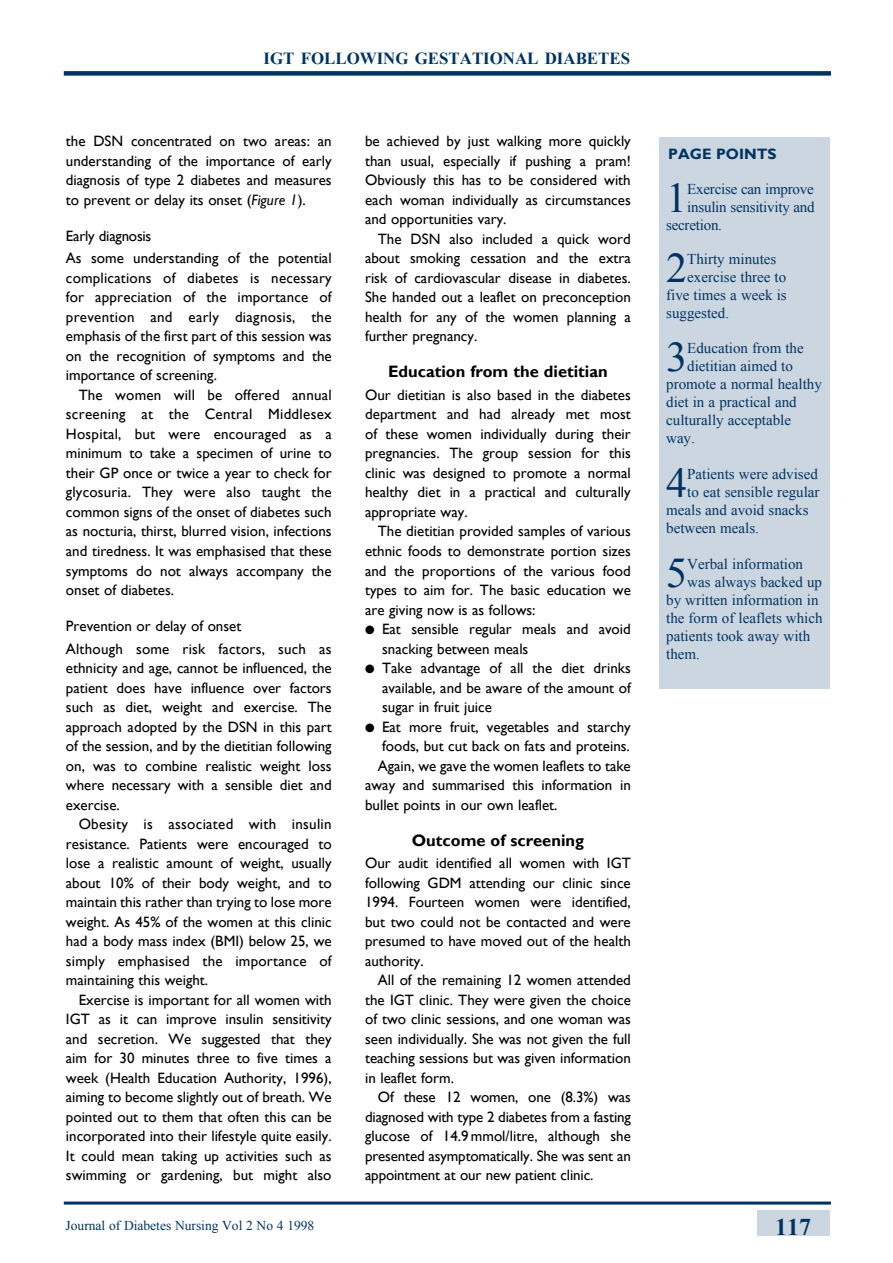
<style>
.page{position:relative;width:893px;height:1263px;background:#fff}
.page>*{position:absolute;margin:0;border:0;box-sizing:border-box;transform-origin:0 0}
.t1{font:42.15px "Times New Roman";color:#003362}
.t2{font:700 24px "Times New Roman";color:#003362}
.t3{font:700 16.8px "Times New Roman";color:#003362}
.t4{font:700 16.5px "Gill Sans";color:#000}
.t5{font:15px/19.5px "Gill Sans";color:#000;text-align:justify}
.t6{font:15px "Times New Roman";color:#003362}
.t7{font:700 15px "Gill Sans";color:#003362}
.t8{font:13.5px "Times New Roman";color:#003362}
.s1{font-style:italic}
</style>
<div class="page">
<div style="left:757px;top:1210px;width:72px;height:26px;background:#ccd6e0"></div>
<hr style="left:64px;top:1201px;width:767px;height:3px;background:#003362">
<div style="left:64px;top:71px;width:767px;height:5px;background:#003362"></div>
<div style="left:660px;top:138px;width:170px;height:551px;background:#ccd6e0"></div>
<p class="t3" style="left:264px;top:47px;width:368px">IGT FOLLOWING GESTATIONAL DIABETES</p>
<p class="t5" style="left:66px;top:131px;width:267px">the DSN concentrated on two areas: an understanding of the importance of early diagnosis of type 2 diabetes and measures to prevent or delay its onset (<span class="s1">Figure 1</span>).</p>
<p class="t5" style="left:66px;top:224px;width:267px;line-height:22.5px">Early diagnosis<br>As some understanding of the potential</p>
<p class="t5" style="left:66px;top:268px;width:267px">complications of diabetes is necessary for appreciation of the importance of prevention and early diagnosis, the emphasis of the first part of this session was on the recognition of symptoms and the importance of screening.</p>
<p class="t5" style="left:66px;top:385px;width:267px;text-indent:13px">The women will be offered annual screening at the Central Middlesex Hospital, but were encouraged as a minimum to take a specimen of urine to their GP once or twice a year to check for glycosuria. They were also taught the common signs of the onset of diabetes such as nocturia, thirst, blurred vision, infections and tiredness. It was emphasised that these symptoms do not always accompany the onset of diabetes.</p>
<p class="t5" style="left:66px;top:614px;width:267px;line-height:22.5px">Prevention or delay of onset<br>Although some risk factors, such as</p>
<p class="t5" style="left:66px;top:658px;width:267px">ethnicity and age, cannot be influenced, the patient does have influence over factors such as diet, weight and exercise. The approach adopted by the DSN in this part of the session, and by the dietitian following on, was to combine realistic weight loss where necessary with a sensible diet and exercise.</p>
<p class="t5" style="left:66px;top:814px;width:267px;text-indent:13px">Obesity is associated with insulin resistance. Patients were encouraged to lose a realistic amount of weight, usually about 10% of their body weight, and to maintain this rather than trying to lose more weight. As 45% of the women at this clinic had a body mass index (BMI) below 25, we simply emphasised the importance of maintaining this weight.</p>
<p class="t5" style="left:66px;top:989px;width:267px;text-indent:13px">Exercise is important for all women with IGT as it can improve insulin sensitivity and secretion. We suggested that they aim for 30 minutes three to five times a week (Health Education Authority, 1996), aiming to become slightly out of breath. We pointed out to them that often this can be incorporated into their lifestyle quite easily.<br>It could mean taking up activities such as swimming or gardening, but might also</p>
<p class="t5" style="left:365px;top:131px;width:267px">be achieved by just walking more quickly than usual, especially if pushing a pram!<br>Obviously this has to be considered with each woman individually as circumstances and opportunities vary.</p>
<p class="t5" style="left:365px;top:229px;width:267px;text-indent:13px">The DSN also included a quick word about smoking cessation and the extra risk of cardiovascular disease in diabetes.<br>She handed out a leaflet on preconception health for any of the women planning a further pregnancy.</p>
<p class="t4" style="left:388px;top:362px;width:221px">Education from the dietitian</p>
<p class="t5" style="left:365px;top:385px;width:267px">Our dietitian is also based in the diabetes department and had already met most of these women individually during their pregnancies. The group session for this clinic was designed to promote a normal healthy diet in a practical and culturally appropriate way.</p>
<p class="t5" style="left:365px;top:521px;width:267px;text-indent:13px">The dietitian provided samples of various ethnic foods to demonstrate portion sizes and the proportions of the various food types to aim for. The basic education we are giving now is as follows:</p>
<p class="t5" style="left:382px;top:619px;width:250px;text-indent:-17px">● Eat sensible regular meals and avoid snacking between meals</p>
<p class="t5" style="left:382px;top:658px;width:250px;text-indent:-17px">● Take advantage of all the diet drinks available, and be aware of the amount of sugar in fruit juice</p>
<p class="t5" style="left:365px;top:716px;width:267px">● Eat more fruit, vegetables and starchy</p>
<p class="t5" style="left:382px;top:736px;width:249px">foods, but cut back on fats and proteins.</p>
<p class="t5" style="left:378px;top:755px;width:254px">Again, we gave the women leaflets to take</p>
<p class="t5" style="left:365px;top:775px;width:267px">away and summarised this information in</p>
<p class="t5" style="left:365px;top:794px;width:194px">bullet points in our own leaflet.</p>
<p class="t4" style="left:412px;top:830px;width:174px">Outcome of screening</p>
<p class="t5" style="left:365px;top:853px;width:267px">Our audit identified all women with IGT following GDM attending our clinic since 1994. Fourteen women were identified, but two could not be contacted and were presumed to have moved out of the health authority.</p>
<p class="t5" style="left:365px;top:970px;width:267px;text-indent:13px">All of the remaining 12 women attended the IGT clinic. They were given the choice of two clinic sessions, and one woman was seen individually. She was not given the full teaching sessions but was given information in leaflet form.</p>
<p class="t5" style="left:365px;top:1087px;width:267px;text-indent:13px">Of these 12 women, one (8.3%) was diagnosed with type 2 diabetes from a fasting glucose of 14.9 mmol/litre, although she presented asymptomatically. She was sent an appointment at our new patient clinic.</p>
<p class="t7" style="left:668px;top:145px;width:12px">Pag</p>
<p class="t7" style="left:702px;top:145px;width:76px">e poi nts</p>
<h1 class="t1" style="left:666px;top:170px;width:23px">1</h1>
<p class="t6" style="left:687px;top:179px;width:128px">Exercise can improve</p>
<p class="t6" style="left:687px;top:197px;width:129px">insulin sensitivity and</p>
<p class="t6" style="left:666px;top:215px;width:57px">secretion.</p>
<h1 class="t1" style="left:666px;top:240px;width:23px">2</h1>
<p class="t6" style="left:687px;top:249px;width:91px">Thirty minutes</p>
<p class="t6" style="left:687px;top:267px;width:101px">exercise three to</p>
<p class="t6" style="left:666px;top:285px;width:122px">five times a week is</p>
<p class="t6" style="left:666px;top:303px;width:64px">suggested.</p>
<h1 class="t1" style="left:666px;top:329px;width:23px">3</h1>
<p class="t6" style="left:687px;top:338px;width:118px">Education from the</p>
<p class="t6" style="left:687px;top:356px;width:107px">dietitian aimed to</p>
<p class="t6" style="left:666px;top:374px;width:157px">promote a normal healthy</p>
<p class="t6" style="left:666px;top:392px;width:132px">diet in a practical and</p>
<p class="t6" style="left:666px;top:410px;width:126px">culturally acceptable</p>
<p class="t6" style="left:666px;top:428px;width:30px">way.</p>
<h1 class="t1" style="left:666px;top:455px;width:23px">4</h1>
<p class="t6" style="left:687px;top:464px;width:132px">Patients were advised</p>
<p class="t6" style="left:687px;top:482px;width:134px">to eat sensible regular</p>
<p class="t6" style="left:666px;top:500px;width:144px">meals and avoid snacks</p>
<p class="t6" style="left:666px;top:518px;width:94px">between meals.</p>
<h1 class="t1" style="left:666px;top:545px;width:23px">5</h1>
<p class="t6" style="left:687px;top:554px;width:117px">Verbal information</p>
<p class="t6" style="left:687px;top:572px;width:136px">was always backed up</p>
<p class="t6" style="left:666px;top:590px;width:154px">by written information in</p>
<p class="t6" style="left:666px;top:608px;width:158px">the form of leaflets which</p>
<p class="t6" style="left:666px;top:626px;width:146px">patients took away with</p>
<p class="t6" style="left:666px;top:644px;width:35px">them.</p>
<p class="t8" style="left:66px;top:1216px;width:250px">Journal of Diabetes Nursing Vol 2 No 4 1998</p>
<h2 class="t2" style="left:775px;top:1210px;width:37px">117</h2>
</div>
